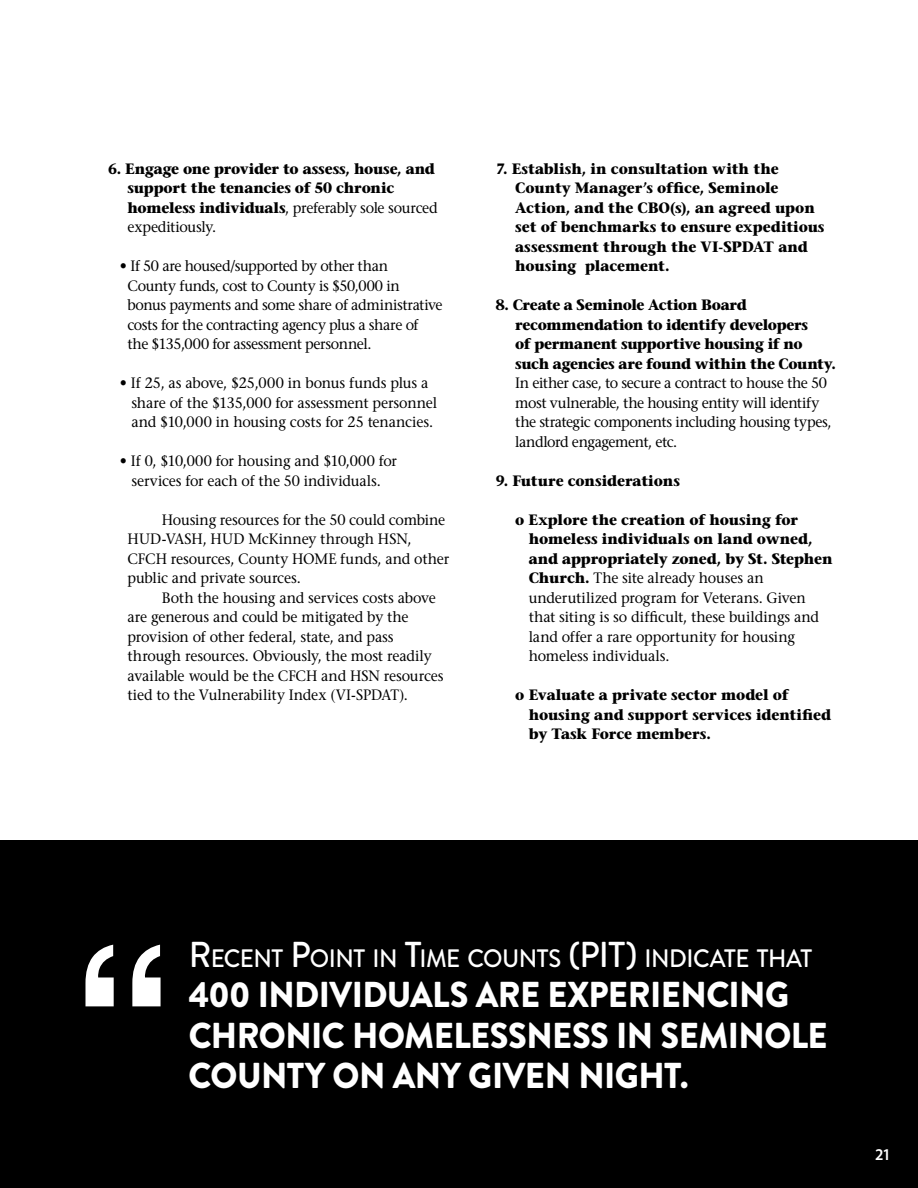
<style>
.page{position:relative;width:918px;height:1188px;background:#fff}
.page>*{position:absolute;margin:0;border:0;box-sizing:border-box;transform-origin:0 0}
.t1{font:900 36px/40.5px "Brandon Grotesque";letter-spacing:-.015em;color:#fff;scale:.95 1}
.t2{font:500 25.2px "Brandon Grotesque";letter-spacing:-.02em;color:#fff;scale:.95 1}
.t3{font:600 16.5px "Myriad Pro";color:#fff;scale:.95 1}
.t4{font:15px/19.5px "Stone Serif";letter-spacing:-.015em;color:#000;scale:.95 1}
.t5{font:700 15px/19.5px "Stone Serif";letter-spacing:-.015em;color:#000;scale:.95 1}
.s1{font-weight:400}
.s2{font-weight:700}
.s3{font-size:36px}
</style>
<div class="page">
<div style="left:0;top:840px;width:918px;height:348px;background:#000"></div>
<svg style="left:86px;top:945px;width:75px;height:61px"></svg>
<p class="t5" style="left:127px;top:159px;width:328px;text-indent:-19px">6. Engage one provider to assess, house, and support the tenancies of 50 chronic homeless individuals<span class="s1">, preferably sole sourced expeditiously.</span></p>
<p class="t4" style="left:127px;top:256px;width:333px;text-indent:-7px">• If 50 are housed/supported by other than<br>County funds, cost to County is $50,000 in<br>bonus payments and some share of administrative costs for the contracting agency plus a share of the $135,000 for assessment personnel.</p>
<p class="t4" style="left:131px;top:373px;width:324px;text-indent:-11px">• If 25, as above, $25,000 in bonus funds plus a share of the $135,000 for assessment personnel and $10,000 in housing costs for 25 tenancies.</p>
<p class="t4" style="left:120px;top:451px;width:293px;text-align:center">• If 0, $10,000 for housing and $10,000 for services for each of the 50 individuals.</p>
<p class="t4" style="left:127px;top:510px;width:340px;text-indent:35px">Housing resources for the 50 could combine HUD-VASH, HUD McKinney through HSN, CFCH resources, County HOME funds, and other public and private sources.</p>
<p class="t4" style="left:127px;top:588px;width:334px;text-indent:34px">Both the housing and services costs above are generous and could be mitigated by the provision of other federal, state, and pass through resources. Obviously, the most readily available would be the CFCH and HSN resources tied to the Vulnerability Index (VI-SPDAT).</p>
<p class="t5" style="left:515px;top:159px;width:327px;text-indent:-19px">7. Establish, in consultation with the County Manager’s office, Seminole Action, and the CBO(s), an agreed upon set of benchmarks to ensure expeditious assessment through the VI-SPDAT and housing placement.</p>
<p class="t5" style="left:515px;top:295px;width:339px;text-indent:-19px">8. Create a Seminole Action Board recommendation to identify developers<br>of permanent supportive housing if no such agencies are found within the County.</p>
<p class="t4" style="left:515px;top:373px;width:334px">In either case, to secure a contract to house the 50 most vulnerable, the housing entity will identify the strategic components including housing types, landlord engagement, etc.</p>
<p class="t5" style="left:496px;top:471px;width:195px">9. Future considerations</p>
<p class="t4" style="left:529px;top:510px;width:321px;text-indent:-13px"><span class="s2">o Explore the creation of housing for homeless individuals on land owned, and appropriately zoned, by St. Stephen Church.</span> The site already houses an underutilized program for Veterans. Given that siting is so difficult, these buildings and land offer a rare opportunity for housing homeless individuals.</p>
<p class="t5" style="left:529px;top:685px;width:320px;text-indent:-13px">o Evaluate a private sector model of housing and support services identified by Task Force members.</p>
<h2 class="t2" style="left:189px;top:941px;width:658px"><span class="s3">R</span> ECENT <span class="s3">P</span>OINT IN <span class="s3">T</span>IME COUNTS <span class="s3">(PIT)</span> INDICATE THAT</h2>
<h1 class="t1" style="left:189px;top:975px;width:674px">400 INDIVIDUALS ARE EXPERIENCING<br>CHRONIC HOMELESSNESS IN SEMINOLE<br>COUNTY ON ANY GIVEN NIGHT.</h1>
<p class="t3" style="left:875px;top:1145px;width:18px">21</p>
</div>
